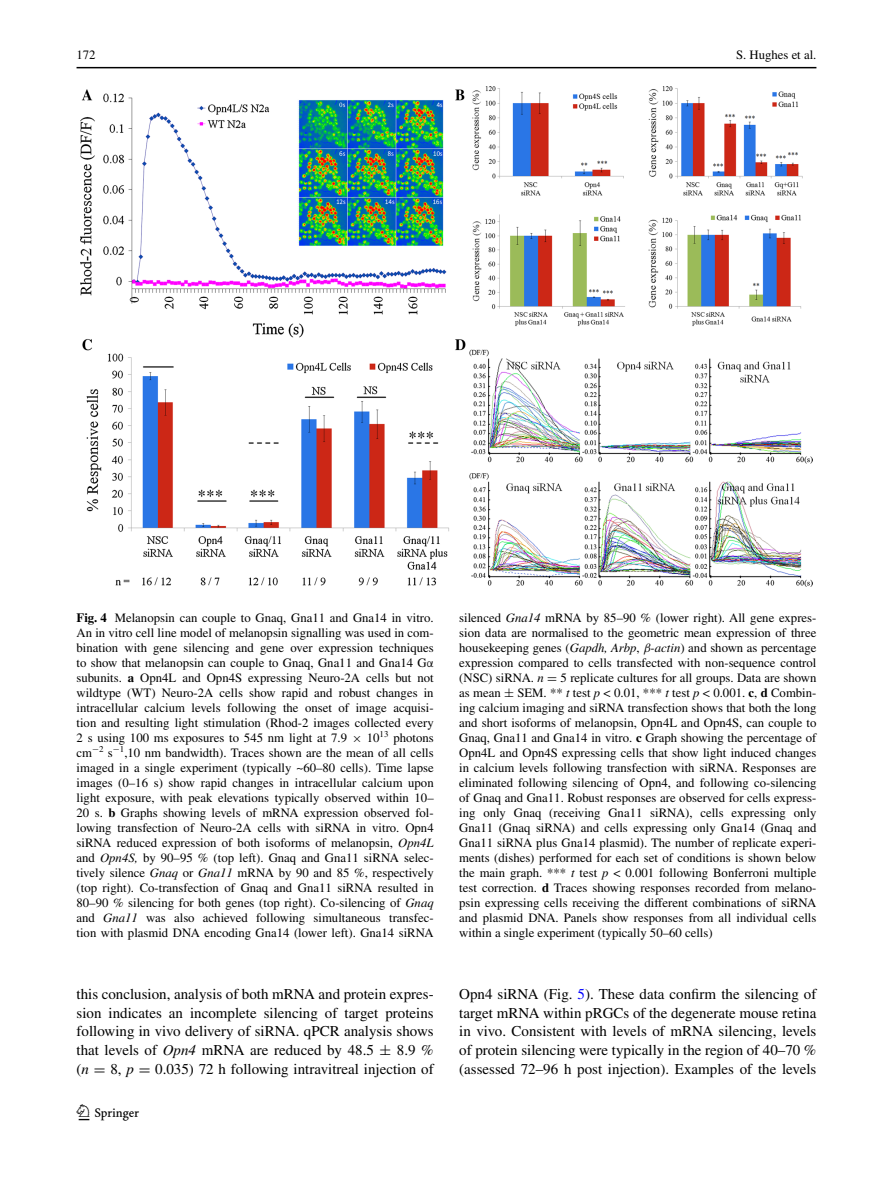
<style>
.page{position:relative;width:893px;height:1187px;background:#fff}
.page>*{position:absolute;margin:0;border:0;box-sizing:border-box;transform-origin:0 0}
.t1{font:22.5px "Springnew";color:#000}
.t2{font:15px/18.8px "Times";color:#000;text-align:justify}
.t3{font:12.75px/15px "Times";color:#000;text-align:justify}
.s1{font-weight:700}
.s2{font-family:"MTGU"}
.s3{font-family:"MTSY"}
.s4{font-style:italic}
.s5{font-family:"MTMI"}
.s6{color:#00f}
</style>
<div class="page">
<hr style="left:77px;top:67px;width:739px;height:1px;background:#000">
<img style="left:81px;top:87px;width:731px;height:499px">
<p class="t3" style="left:77px;top:48px;width:21px">172</p>
<p class="t3" style="left:736px;top:48px;width:82px">S. Hughes et al.</p>
<p class="t3" style="left:77px;top:610px;width:359px"><span class="s1">Fig. 4</span> Melanopsin can couple to Gnaq, Gna11 and Gna14 in vitro.<br>An in vitro cell line model of melanopsin signalling was used in com&shy;bination with gene silencing and gene over expression techniques to show that melanopsin can couple to Gnaq, Gna11 and Gna14 G<span class="s2">α </span>subunits. <span class="s1">a</span> Opn4L and Opn4S expressing Neuro-2A cells but not wildtype (WT) Neuro-2A cells show rapid and robust changes in intracellular calcium levels following the onset of image acquisi&shy;tion and resulting light stimulation (Rhod-2 images collected every 2 s using 100 ms exposures to 545 nm light at 7.9 <span class="s3">×</span> 10<sup>13</sup> photons cm<sup>−</sup><sup>2</sup> s<sup>−</sup><sup>1</sup>,10 nm bandwidth). Traces shown are the mean of all cells imaged in a single experiment (typically ~60–80 cells). Time lapse images (0–16 s) show rapid changes in intracellular calcium upon light exposure, with peak elevations typically observed within 10– 20 s. <span class="s1">b</span> Graphs showing levels of mRNA expression observed fol&shy;lowing transfection of Neuro-2A cells with siRNA in vitro. Opn4 siRNA reduced expression of both isoforms of melanopsin, <span class="s4">Opn4L </span>and <span class="s4">Opn4S,</span> by 90–95 % (top left). Gnaq and Gna11 siRNA selec&shy;tively silence <span class="s4">Gnaq</span> or <span class="s4">Gna11</span> mRNA by 90 and 85 %, respectively (top right). Co-transfection of Gnaq and Gna11 siRNA resulted in 80–90 % silencing for both genes (top right). Co-silencing of <span class="s4">Gnaq </span>and <span class="s4">Gna11</span> was also achieved following simultaneous transfec&shy;tion with plasmid DNA encoding Gna14 (lower left). Gna14 siRNA</p>
<p class="t3" style="left:459px;top:610px;width:359px">silenced <span class="s4">Gna14</span> mRNA by 85–90 % (lower right). All gene expres&shy;sion data are normalised to the geometric mean expression of three housekeeping genes (<span class="s4">Gapdh, Arbp</span>, <span class="s5">β</span><span class="s4">-actin</span>) and shown as percentage expression compared to cells transfected with non-sequence control (NSC) siRNA. <span class="s4">n</span> <span class="s3">=</span> 5 replicate cultures for all groups. Data are shown as mean <span class="s3">±</span> SEM. ** <span class="s4">t</span> test <span class="s4">p</span> &lt; 0.01, *** <span class="s4">t</span> test <span class="s4">p</span> &lt; 0.001. <span class="s1">c</span>, <span class="s1">d</span> Combin&shy;ing calcium imaging and siRNA transfection shows that both the long and short isoforms of melanopsin, Opn4L and Opn4S, can couple to Gnaq, Gna11 and Gna14 in vitro. <span class="s1">c</span> Graph showing the percentage of Opn4L and Opn4S expressing cells that show light induced changes in calcium levels following transfection with siRNA. Responses are eliminated following silencing of Opn4, and following co-silencing of Gnaq and Gna11. Robust responses are observed for cells express&shy;ing only Gnaq (receiving Gna11 siRNA), cells expressing only Gna11 (Gnaq siRNA) and cells expressing only Gna14 (Gnaq and Gna11 siRNA plus Gna14 plasmid). The number of replicate experi&shy;ments (dishes) performed for each set of conditions is shown below the main graph. *** <span class="s4">t</span> test <span class="s4">p</span> &lt; 0.001 following Bonferroni multiple test correction. <span class="s1">d</span> Traces showing responses recorded from melano&shy;psin expressing cells receiving the different combinations of siRNA and plasmid DNA. Panels show responses from all individual cells within a single experiment (typically 50–60 cells)</p>
<p class="t2" style="left:77px;top:984px;width:359px">this conclusion, analysis of both mRNA and protein expres&shy;sion indicates an incomplete silencing of target proteins following in vivo delivery of siRNA. qPCR analysis shows that levels of <span class="s4">Opn4</span> mRNA are reduced by 48.5 <span class="s3">±</span> 8.9 % (<span class="s4">n</span> <span class="s3">=</span> 8, <span class="s4">p</span> <span class="s3">=</span> 0.035) 72 h following intravitreal injection of</p>
<p class="t2" style="left:459px;top:984px;width:359px">Opn4 siRNA (Fig. <span class="s6">5</span>). These data confirm the silencing of target mRNA within pRGCs of the degenerate mouse retina in vivo. Consistent with levels of mRNA silencing, levels of protein silencing were typically in the region of 40–70 % (assessed 72–96 h post injection). Examples of the levels</p>
<h1 class="t1" style="left:79px;top:1104px;width:62px">1 3</h1>
</div>
